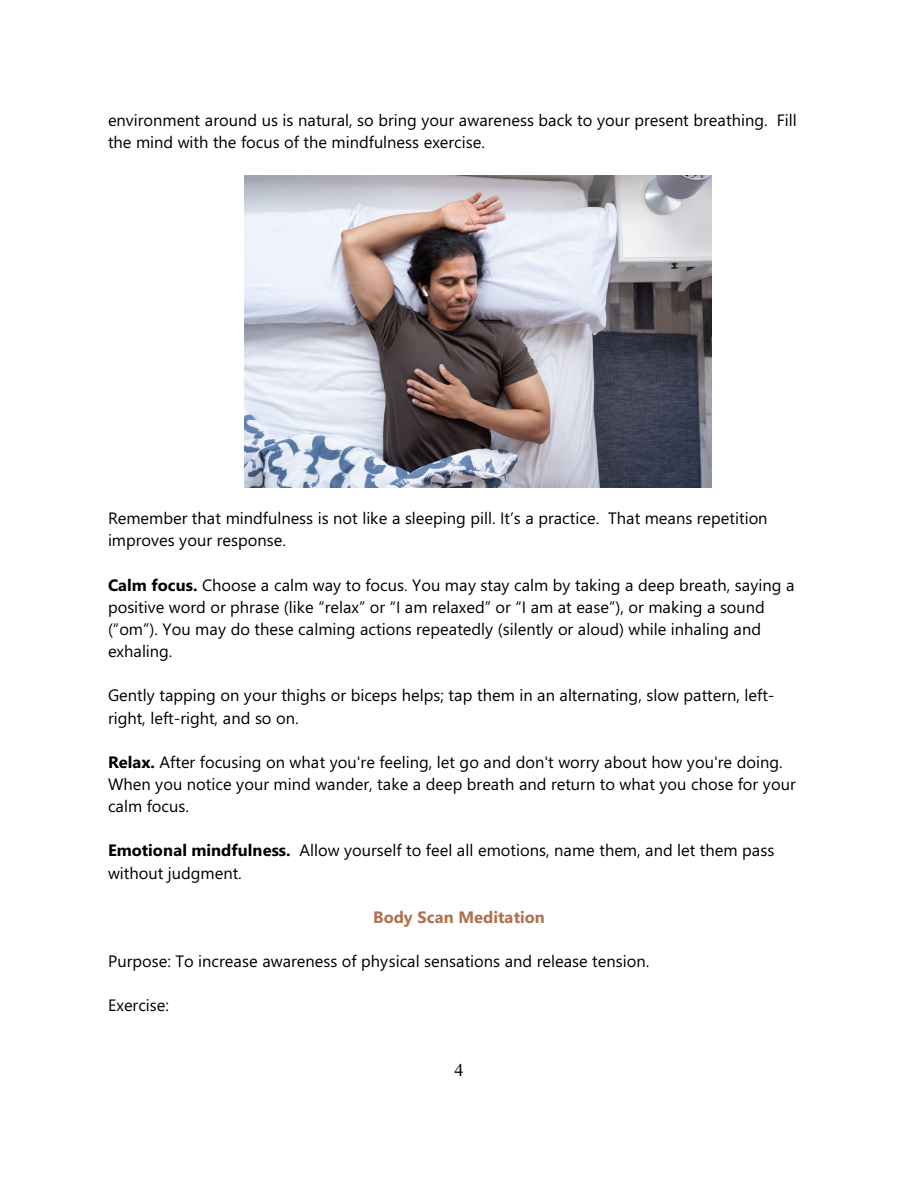
<style>
.page{position:relative;width:918px;height:1188px;background:#fff}
.page>*{position:absolute;margin:0;border:0;box-sizing:border-box;transform-origin:0 0}
.t1{font:18px "Times New Roman";color:#000}
.t2{font:16.5px/22.2px "Segoe UI";color:#000}
.t3{font:700 16.5px "Segoe UI";color:#b0704f}
.s1{font-weight:700}
</style>
<div class="page">
<img style="left:244px;top:176px;width:468px;height:311px">
<p class="t2" style="left:108px;top:110px;width:690px">environment around us is natural, so bring your awareness back to your present breathing. Fill the mind with the focus of the mindfulness exercise.</p>
<p class="t2" style="left:108px;top:509px;width:661px">Remember that mindfulness is not like a sleeping pill. It’s a practice. That means repetition improves your response.</p>
<p class="t2" style="left:108px;top:575px;width:688px"><span class="s1">Calm focus.</span> Choose a calm way to focus. You may stay calm by taking a deep breath, saying a positive word or phrase (like “relax” or “I am relaxed” or “I am at ease”), or making a sound (“om”). You may do these calming actions repeatedly (silently or aloud) while inhaling and exhaling.</p>
<p class="t2" style="left:108px;top:686px;width:668px">Gently tapping on your thighs or biceps helps; tap them in an alternating, slow pattern, left&shy;right, left-right, and so on.</p>
<p class="t2" style="left:108px;top:753px;width:690px"><span class="s1">Relax.</span> After focusing on what you're feeling, let go and don't worry about how you're doing.<br>When you notice your mind wander, take a deep breath and return to what you chose for your calm focus.</p>
<p class="t2" style="left:108px;top:841px;width:668px"><span class="s1">Emotional mindfulness.</span> Allow yourself to feel all emotions, name them, and let them pass without judgment.</p>
<p class="t3" style="left:373px;top:911px;width:173px">Body Scan Meditation</p>
<p class="t2" style="left:108px;top:952px;width:543px">Purpose: To increase awareness of physical sensations and release tension.</p>
<p class="t2" style="left:108px;top:996px;width:63px">Exercise:</p>
<p class="t1" style="left:454px;top:1063px;width:10px">4</p>
</div>
